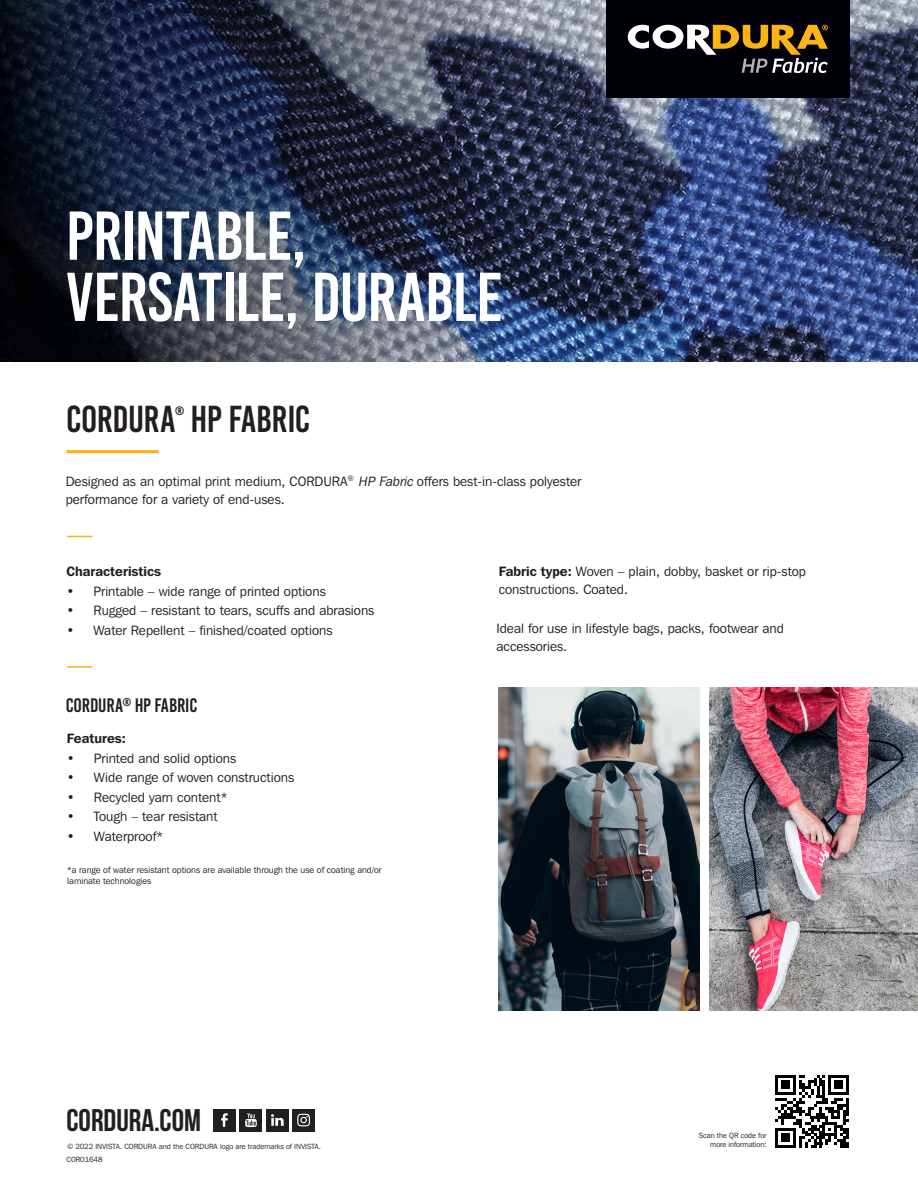
<style>
.page{position:relative;width:918px;height:1188px;background:#fff}
.page>*{position:absolute;margin:0;border:0;box-sizing:border-box;transform-origin:0 0}
.t1{font:68.85px/61.2px "Bebas Kai";letter-spacing:-.015em;color:#fff}
.t2{font:37.5px "Bebas Kai";letter-spacing:-.015em;color:#231f20}
.t3{font:31.35px "Bebas Neue";color:#231f20}
.t4{font:19.5px "Bebas Kai";letter-spacing:-.01em;color:#231f20}
.t5{font:13.5px/18px "Franklin Gothic IT Cby BT";color:#231f20}
.t6{font:600 13.5px "Franklin Gothic IT Cby BT";color:#231f20}
.t7{font:12.3px "Bebas Kai";color:#231f20}
.t8{font:9px/10.5px "Franklin Gothic IT Cby BT";color:#231f20}
.t9{font:7.5px/9px "Franklin Gothic IT Cby BT";letter-spacing:-.005em;color:#231f20;text-align:right}
.s1{font-style:italic}
.s2{font-weight:600}
</style>
<div class="page">
<img style="left:613px;top:0;width:305px;height:361px">
<img style="left:547px;top:0;width:66px;height:361px">
<svg style="left:0;top:0;width:547px;height:361px;background:#2d374d"></svg>
<div style="left:240px;top:1109px;width:22px;height:22px;background:#231f20"></div>
<svg style="left:245px;top:1113px;width:12px;height:14px"></svg>
<div style="left:213px;top:1109px;width:23px;height:22px;background:#231f20"></div>
<svg style="left:221px;top:1113px;width:7px;height:14px"></svg>
<div style="left:266px;top:1109px;width:23px;height:22px;background:#231f20"></div>
<svg style="left:271px;top:1114px;width:13px;height:12px"></svg>
<div style="left:292px;top:1109px;width:23px;height:22px;background:#231f20"></div>
<svg style="left:297px;top:1114px;width:13px;height:12px"></svg>
<svg style="left:67px;top:536px;width:26px;height:1px"></svg>
<hr style="left:67px;top:666px;width:26px;height:2px;background:#fbb416">
<hr style="left:67px;top:450px;width:92px;height:3px;background:#fbb416">
<svg style="left:775px;top:1075px;width:74px;height:73px"></svg>
<hr style="left:775px;top:1145px;width:21px;height:3px;background:#000">
<div style="left:781px;top:1134px;width:9px;height:8px;background:#000"></div>
<img style="left:499px;top:687px;width:200px;height:323px">
<img style="left:710px;top:687px;width:208px;height:323px">
<div style="left:606px;top:0;width:244px;height:98px;background:#000008"></div>
<svg style="left:628px;top:25px;width:200px;height:48px"></svg>
<p class="t1" style="left:66px;top:206px;width:438px">PRINTABLE,<br>VERSATILE, DURABLE</p>
<p class="t2" style="left:66px;top:399px;width:245px">CORDURA HP FABRIC</p>
<p class="t7" style="left:175px;top:404px;width:11px">®</p>
<p class="t5" style="left:66px;top:472px;width:517px">Designed as an optimal print medium, CORDURA<sup>®</sup> <span class="s1">HP Fabric</span> offers best-in-class polyester performance for a variety of end-uses.</p>
<p class="t6" style="left:67px;top:563px;width:96px">Characteristics</p>
<p class="t5" style="left:67px;top:582px;width:261px">• Printable – wide range of printed options</p>
<p class="t5" style="left:67px;top:602px;width:309px">• Rugged – resistant to tears, scuffs and abrasions</p>
<p class="t5" style="left:67px;top:621px;width:268px">• Water Repellent – finished/coated options</p>
<p class="t4" style="left:66px;top:695px;width:133px">CORDURA<sup>®</sup> HP FABRIC</p>
<p class="t6" style="left:67px;top:730px;width:61px">Features:</p>
<p class="t5" style="left:67px;top:749px;width:171px">• Printed and solid options</p>
<p class="t5" style="left:67px;top:768px;width:229px">• Wide range of woven constructions</p>
<p class="t5" style="left:67px;top:788px;width:162px">• Recycled yarn content*</p>
<p class="t5" style="left:67px;top:807px;width:152px">• Tough – tear resistant</p>
<p class="t5" style="left:67px;top:827px;width:98px">• Waterproof*</p>
<p class="t8" style="left:67px;top:865px;width:316px">*a range of water resistant options are available through the use of coating and/or laminate technologies</p>
<p class="t3" style="left:67px;top:1103px;width:136px">CORDURA.COM</p>
<p class="t9" style="left:67px;top:1142px;width:256px">© 2022 INVISTA. CORDURA and the CORDURA logo are trademarks of INVISTA.</p>
<p class="t9" style="left:67px;top:1155px;width:38px">COR01648</p>
<p class="t5" style="left:499px;top:562px;width:309px"><span class="s2">Fabric type:</span> Woven – plain, dobby, basket or rip-stop constructions. Coated.</p>
<p class="t5" style="left:496px;top:619px;width:289px">Ideal for use in lifestyle bags, packs, footwear and accessories.</p>
<p class="t9" style="left:699px;top:1131px;width:69px">Scan the QR code for more information:</p>
</div>
